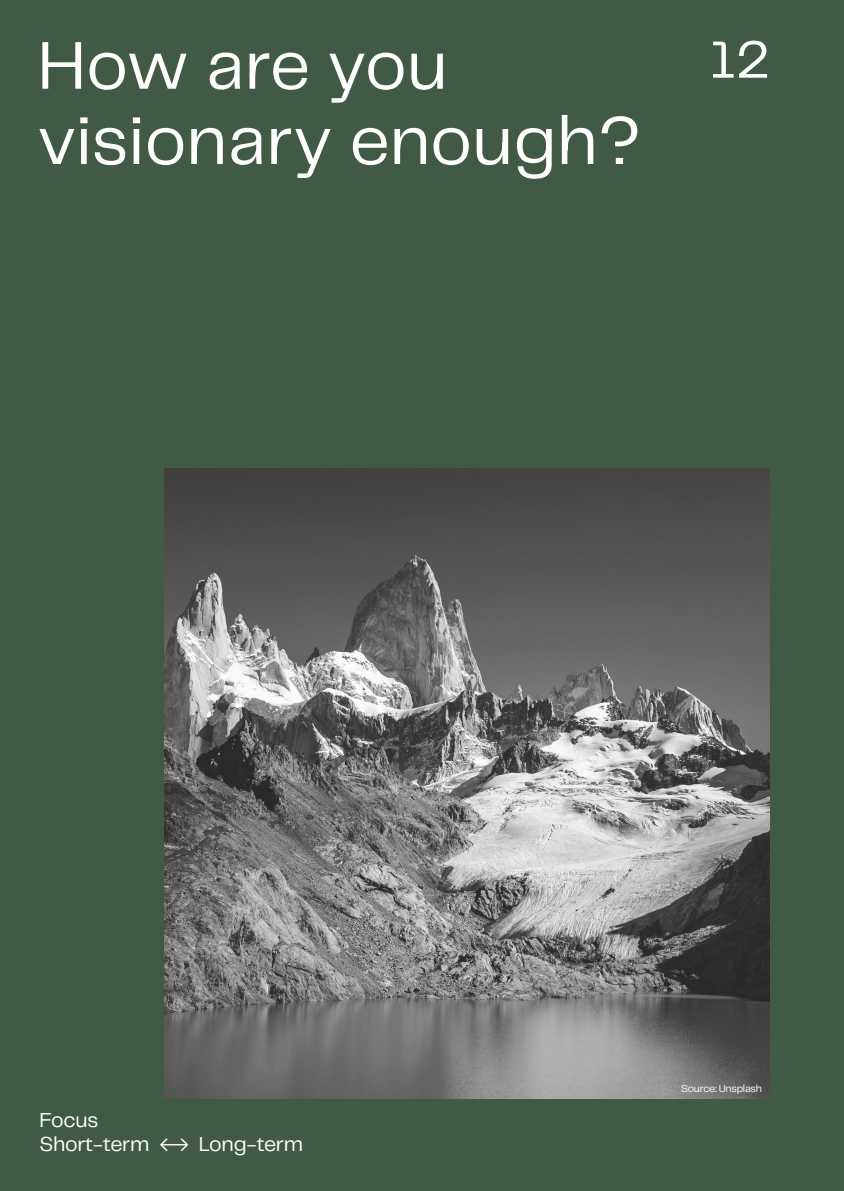
<style>
.page{position:relative;width:844px;height:1191px;background:#fff}
.page>*{position:absolute;margin:0;border:0;box-sizing:border-box;transform-origin:0 0}
.Header_W{font:70px/75.2px "Telegraf";color:#fff}
.t1{font:54.25px "Telegraf";color:#fff}
.Brødtekst{font:21px "Telegraf";letter-spacing:-.015em;color:#fff}
.t2{font:10.5px "Telegraf";letter-spacing:-.02em;color:#fff}
</style>
<div class="page">
<div style="left:0;top:0;width:843px;height:1191px;background:#415a46"></div>
<img style="left:164px;top:468px;width:605px;height:630px">
<p class="Header_W" style="left:38px;top:25px;width:604px">How are you visionary enough?</p>
<p class="t1" style="left:709px;top:25px;width:62px">12</p>
<p class="Brødtekst" style="left:39px;top:1106px;width:60px">Focus</p>
<p class="Brødtekst" style="left:39px;top:1130px;width:265px">Short-term ←→ Long-term</p>
<p class="t2" style="left:681px;top:1081px;width:82px">Source: Unsplash</p>
</div>
